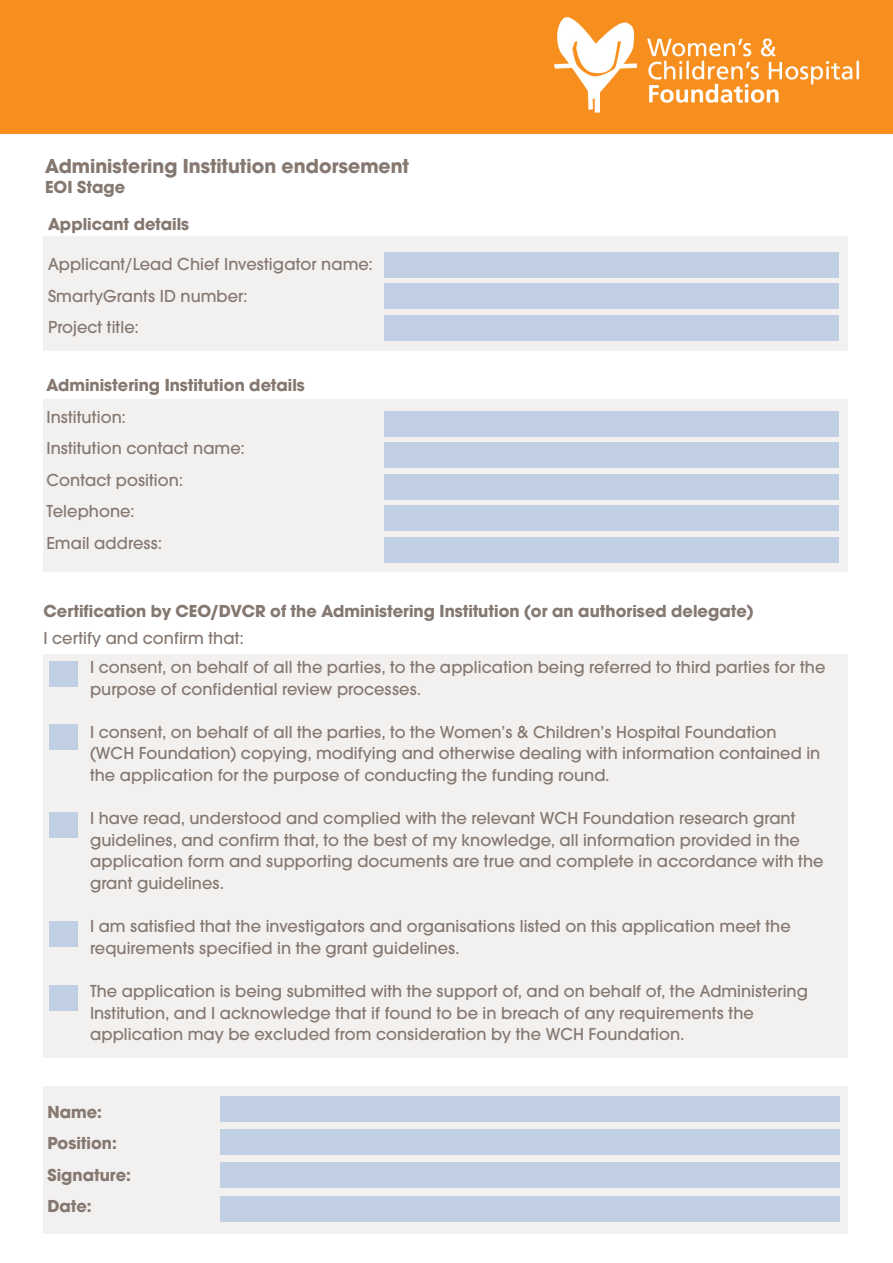
<style>
.page{position:relative;width:893px;height:1263px;background:#fff}
.page>*{position:absolute;margin:0;border:0;box-sizing:border-box;transform-origin:0 0}
.t1{font:700 21px "Avalon";color:#857870}
.t2{font:500 18px/21.6px "Avalon";color:#857870}
.t3{font:700 18px/31.5px "Avalon";color:#857870}
</style>
<div class="page">
<div style="left:44px;top:654px;width:804px;height:403px;background:#f3f1f0"></div>
<div style="left:44px;top:399px;width:804px;height:172px;background:#f3f1f0"></div>
<div style="left:44px;top:237px;width:804px;height:114px;background:#f3f1f0"></div>
<div style="left:384px;top:252px;width:454px;height:25px;background:#c0cfe4"></div>
<div style="left:384px;top:284px;width:454px;height:25px;background:#c0cfe4"></div>
<div style="left:384px;top:315px;width:454px;height:26px;background:#c0cfe4"></div>
<div style="left:384px;top:411px;width:454px;height:25px;background:#c0cfe4"></div>
<div style="left:384px;top:442px;width:454px;height:26px;background:#c0cfe4"></div>
<div style="left:384px;top:474px;width:454px;height:26px;background:#c0cfe4"></div>
<div style="left:384px;top:506px;width:454px;height:25px;background:#c0cfe4"></div>
<div style="left:384px;top:537px;width:454px;height:26px;background:#c0cfe4"></div>
<div style="left:0;top:0;width:893px;height:134px;background:#f78f1e"></div>
<img style="left:554px;top:17px;width:306px;height:96px">
<div style="left:44px;top:1086px;width:804px;height:147px;background:#f3f1f0"></div>
<div style="left:220px;top:1096px;width:620px;height:26px;background:#c0cfe4"></div>
<div style="left:220px;top:1130px;width:620px;height:25px;background:#c0cfe4"></div>
<div style="left:220px;top:1163px;width:620px;height:25px;background:#c0cfe4"></div>
<div style="left:220px;top:1196px;width:620px;height:25px;background:#c0cfe4"></div>
<div style="left:49px;top:661px;width:28px;height:25px;background:#c0cfe4"></div>
<div style="left:49px;top:724px;width:28px;height:26px;background:#c0cfe4"></div>
<div style="left:49px;top:812px;width:28px;height:26px;background:#c0cfe4"></div>
<div style="left:49px;top:921px;width:28px;height:25px;background:#c0cfe4"></div>
<div style="left:49px;top:985px;width:28px;height:26px;background:#c0cfe4"></div>
<p class="t1" style="left:45px;top:153px;width:366px">Administering Institution endorsement</p>
<p class="t3" style="left:45px;top:168px;width:146px;line-height:36.9px">EOI Stage<br>Applicant details</p>
<p class="t2" style="left:48px;top:248px;width:326px;line-height:31.5px">Applicant/Lead Chief Investigator name:<br>SmartyGrants ID number:<br>Project title:</p>
<p class="t3" style="left:46px;top:369px;width:260px">Administering Institution details</p>
<p class="t2" style="left:46px;top:401px;width:200px;line-height:31.5px">Institution:<br>Institution contact name:<br>Contact position:<br>Telephone:<br>Email address:</p>
<p class="t3" style="left:44px;top:595px;width:712px">Certification by CEO/DVCR of the Administering Institution (or an authorised delegate)</p>
<p class="t2" style="left:90px;top:623px;width:737px;line-height:29.4px;text-indent:-46px">I certify and confirm that:<br>I consent, on behalf of all the parties, to the application being referred to third parties for the</p>
<p class="t2" style="left:90px;top:678px;width:332px">purpose of confidential review processes.</p>
<p class="t2" style="left:90px;top:721px;width:732px">I consent, on behalf of all the parties, to the Women’s &amp; Children’s Hospital Foundation (WCH Foundation) copying, modifying and otherwise dealing with information contained in the application for the purpose of conducting the funding round.</p>
<p class="t2" style="left:90px;top:807px;width:735px">I have read, understood and complied with the relevant WCH Foundation research grant guidelines, and confirm that, to the best of my knowledge, all information provided in the application form and supporting documents are true and complete in accordance with the grant guidelines.</p>
<p class="t2" style="left:90px;top:915px;width:702px">I am satisfied that the investigators and organisations listed on this application meet the requirements specified in the grant guidelines.</p>
<p class="t2" style="left:90px;top:980px;width:720px">The application is being submitted with the support of, and on behalf of, the Administering<br>Institution, and I acknowledge that if found to be in breach of any requirements the application may be excluded from consideration by the WCH Foundation.</p>
<p class="t3" style="left:47px;top:1095px;width:85px">Name:<br>Position:<br>Signature:<br>Date:</p>
</div>
